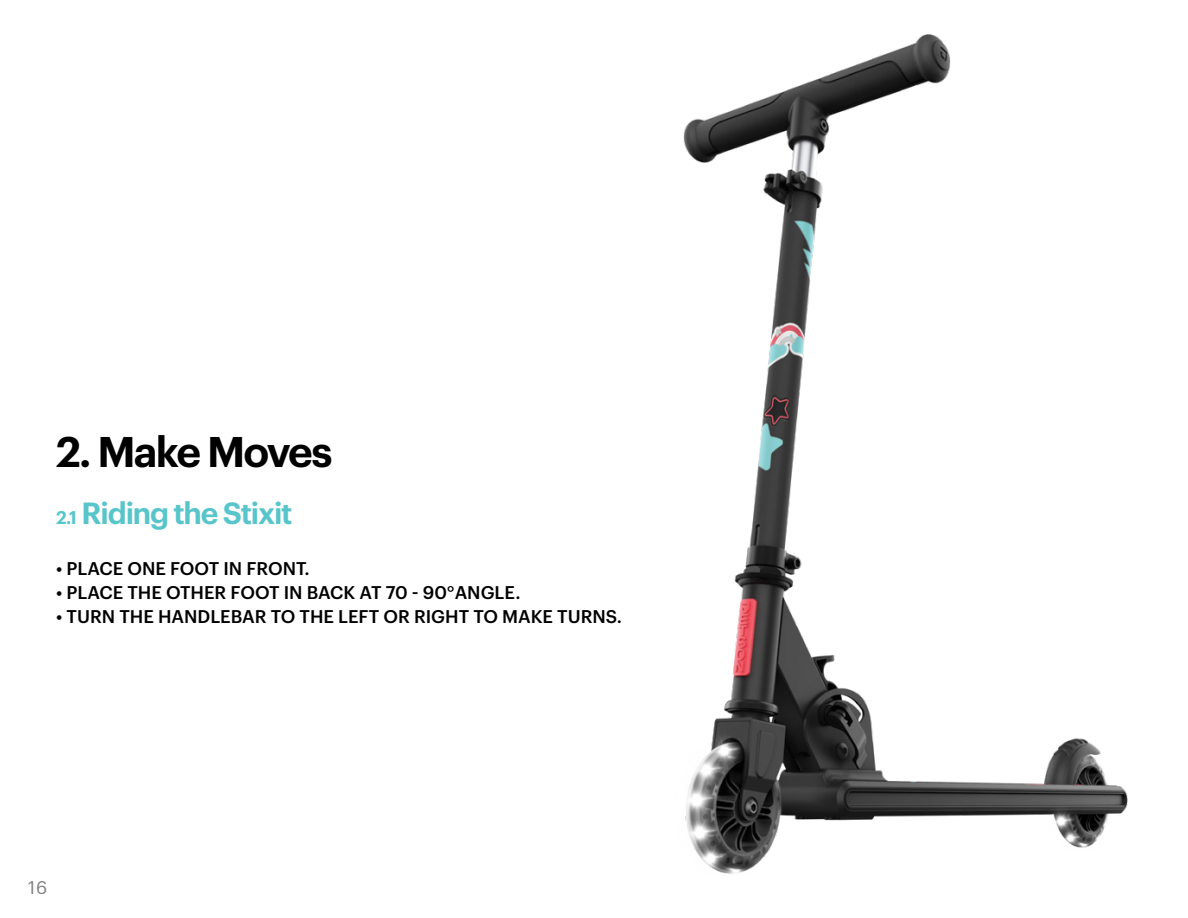
<style>
.page{position:relative;width:1188px;height:918px;background:#fff}
.page>*{position:absolute;margin:0;border:0;box-sizing:border-box;transform-origin:0 0}
.t1{font:600 42px "Graphik";letter-spacing:-.045em;color:#000}
.t2{font:600 30px "Graphik";letter-spacing:-.04em;color:#57c5ca}
.blue_bullets{font:500 18px "Graphik";color:#000}
.t3{font:18px "Graphik";color:#000}
.s1{font-size:18px}
</style>
<div class="page">
<img style="left:683px;top:34px;width:445px;height:840px">
<p class="t1" style="left:56px;top:420px;width:278px">2. Make Moves</p>
<p class="t2" style="left:56px;top:490px;width:238px"><span class="s1">2.1</span> Riding the Stixit</p>
<p class="blue_bullets" style="left:56px;top:555px;width:255px">• PLACE ONE FOOT IN FRONT.</p>
<p class="blue_bullets" style="left:56px;top:579px;width:466px">• PLACE THE OTHER FOOT IN BACK AT 70 - 90°ANGLE.</p>
<p class="blue_bullets" style="left:56px;top:603px;width:567px">• TURN THE HANDLEBAR TO THE LEFT OR RIGHT TO MAKE TURNS.</p>
<p class="t3" style="left:28px;top:874px;width:21px">16</p>
</div>
